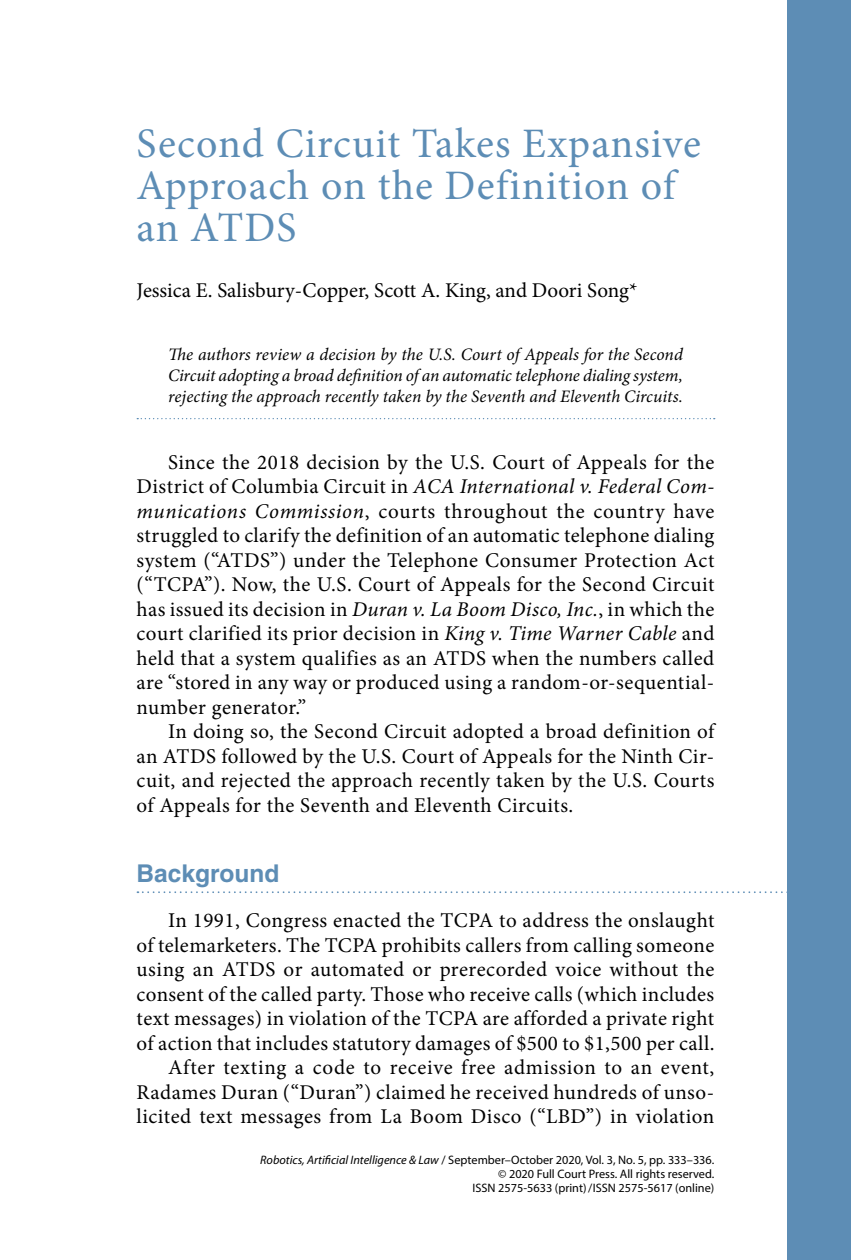
<style>
.page{position:relative;width:851px;height:1260px;background:#fff}
.page>*{position:absolute;margin:0;border:0;box-sizing:border-box;transform-origin:0 0}
.t1{font:42px/42px "Minion Pro";letter-spacing:.025em;color:#5d8db5}
.t2{font:700 24.5px "Helvetica";color:#5d8db5}
.t3{font:21px/24.5px "Minion Pro";letter-spacing:.02em;color:#000;text-align:justify}
.t4{font:21px "Minion Pro";color:#000}
.t5{font:italic 17.5px/21px "Minion Pro";color:#000;text-align:justify}
.t6{font:12.25px/14px "Myriad Pro";color:#000;text-align:right}
.s1{font-style:italic}
</style>
<div class="page">
<div style="left:788px;top:0;width:62px;height:1260px;background:#5d8db5"></div>
<svg style="left:137px;top:418px;width:577px;height:1px"></svg>
<svg style="left:137px;top:891px;width:714px;height:2px"></svg>
<h1 class="t1" style="left:136px;top:122px;width:565px">Second Circuit Takes Expansive<br>Approach on the Definition of an ATDS</h1>
<p class="t4" style="left:136px;top:276px;width:502px">Jessica E. Salisbury-Copper, Scott A. King, and Doori Song*</p>
<p class="t5" style="left:168px;top:344px;width:516px">The authors review a decision by the U.S. Court of Appeals for the Second Circuit adopting a broad definition of an automatic telephone dialing system, rejecting the approach recently taken by the Seventh and Eleventh Circuits.</p>
<p class="t3" style="left:136px;top:450px;width:579px;text-indent:32px">Since the 2018 decision by the U.S. Court of Appeals for the District of Columbia Circuit in <span class="s1">ACA International v. Federal Com&shy;munications Commission</span>, courts throughout the country have struggled to clarify the definition of an automatic telephone dialing system (“ATDS”) under the Telephone Consumer Protection Act (“TCPA”). Now, the U.S. Court of Appeals for the Second Circuit has issued its decision in <span class="s1">Duran v. La Boom Disco, Inc.</span>, in which the court clarified its prior decision in <span class="s1">King v. Time Warner Cable</span> and held that a system qualifies as an ATDS when the numbers called are “stored in any way or produced using a random-or-sequential&shy;number generator.”</p>
<p class="t3" style="left:136px;top:719px;width:579px;text-indent:32px">In doing so, the Second Circuit adopted a broad definition of an ATDS followed by the U.S. Court of Appeals for the Ninth Cir&shy;cuit, and rejected the approach recently taken by the U.S. Courts of Appeals for the Seventh and Eleventh Circuits.</p>
<p class="t2" style="left:136px;top:858px;width:144px">Background</p>
<p class="t3" style="left:136px;top:908px;width:579px;text-align:right">In 1991, Congress enacted the TCPA to address the onslaught<br>of telemarketers. The TCPA prohibits callers from calling someone using an ATDS or automated or prerecorded voice without the consent of the called party. Those who receive calls (which includes text messages) in violation of the TCPA are afforded a private right of action that includes statutory damages of $500 to $1,500 per call.<br>After texting a code to receive free admission to an event, Radames Duran (“Duran”) claimed he received hundreds of unso&shy;licited text messages from La Boom Disco (“LBD”) in violation</p>
<p class="t6" style="left:260px;top:1153px;width:455px"><span class="s1">Robotics, Artificial Intelligence &amp; Law</span> / September–October 2020, Vol. 3, No. 5, pp. 333–336. © 2020 Full Court Press. All rights reserved.<br>ISSN 2575-5633 (print)/ISSN 2575-5617 (online)</p>
</div>
